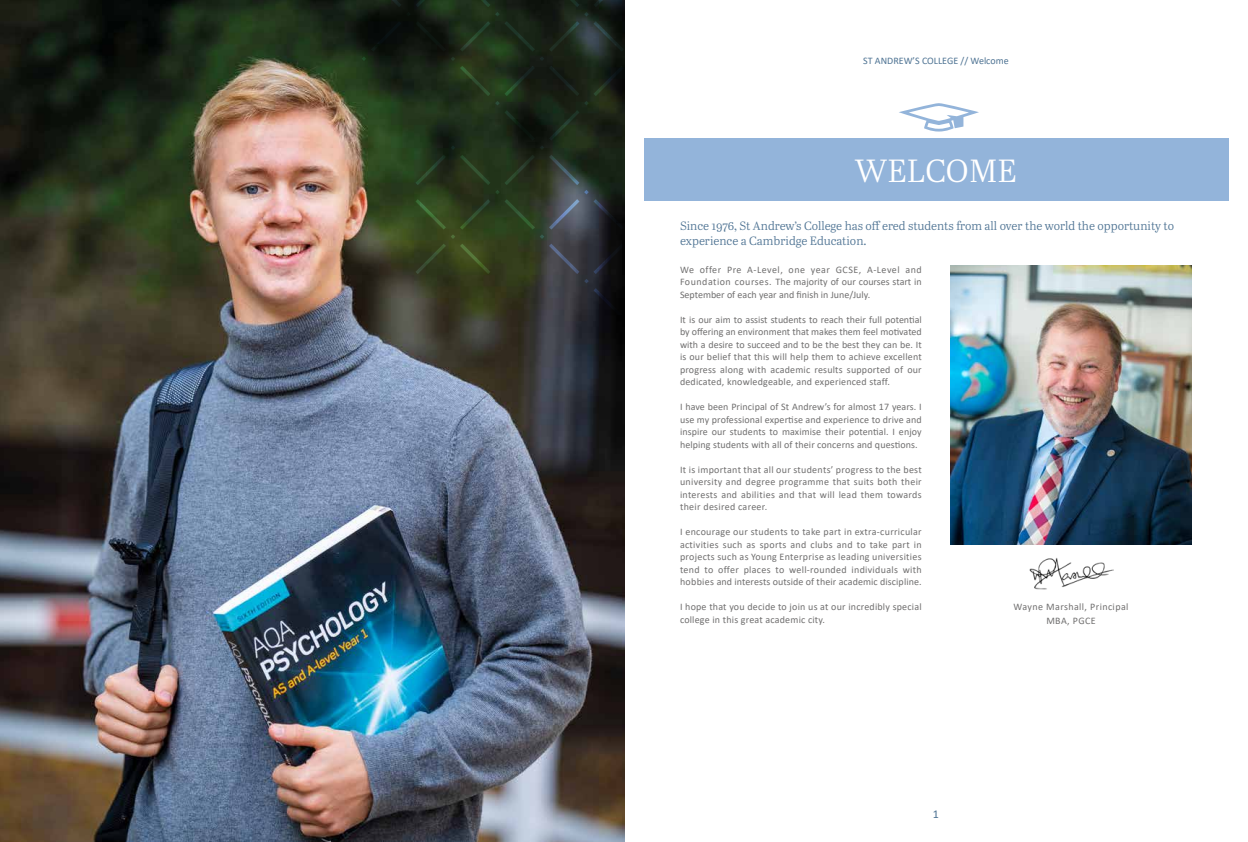
<style>
.page{position:relative;width:1248px;height:842px;background:#fff}
.page>*{position:absolute;margin:0;border:0;box-sizing:border-box;transform-origin:0 0}
.t1{font:32px "Abril Text Lt";color:#fff}
.t2{font:12px/14.4px "Abril Text Lt";color:#4e7393}
.t3{font:12px "Calibri";color:#4e7393}
.t4{font:10px/12.5px "Calibri";letter-spacing:.02em;color:#706f6f;text-align:justify}
.t5{font:10px/14px "Calibri";letter-spacing:.04em;color:#706f6f;text-align:center}
.t6{font:10px "Calibri";color:#4e7393}
</style>
<div class="page">
<div style="left:643px;top:138px;width:584px;height:62px;background:#93b4da"></div>
<svg style="left:899px;top:103px;width:79px;height:29px"></svg>
<img style="left:950px;top:265px;width:241px;height:279px">
<img style="left:1029px;top:558px;width:83px;height:31px">
<img style="left:0;top:0;width:624px;height:842px">
<svg style="left:593px;top:21px;width:31px;height:31px"></svg>
<svg style="left:549px;top:0;width:75px;height:16px"></svg>
<svg style="left:593px;top:66px;width:31px;height:30px"></svg>
<svg style="left:549px;top:21px;width:30px;height:31px"></svg>
<svg style="left:584px;top:101px;width:4px;height:4px"></svg>
<svg style="left:549px;top:66px;width:30px;height:30px"></svg>
<svg style="left:539px;top:56px;width:5px;height:5px"></svg>
<svg style="left:504px;top:21px;width:31px;height:31px"></svg>
<svg style="left:460px;top:0;width:39px;height:17px"></svg>
<svg style="left:549px;top:110px;width:30px;height:31px"></svg>
<svg style="left:504px;top:66px;width:31px;height:30px"></svg>
<svg style="left:460px;top:21px;width:30px;height:31px"></svg>
<svg style="left:593px;top:199px;width:31px;height:31px"></svg>
<svg style="left:549px;top:155px;width:30px;height:30px"></svg>
<svg style="left:495px;top:101px;width:49px;height:49px"></svg>
<svg style="left:460px;top:66px;width:30px;height:30px"></svg>
<svg style="left:450px;top:56px;width:5px;height:5px"></svg>
<div style="left:415px;top:21px;width:31px;height:31px;background:#0d120c;border-radius:2px"></div>
<svg style="left:371px;top:0;width:75px;height:17px"></svg>
<svg style="left:593px;top:244px;width:31px;height:30px"></svg>
<svg style="left:504px;top:155px;width:31px;height:30px"></svg>
<div style="left:371px;top:21px;width:30px;height:31px;background:#080c0a;border-radius:2px"></div>
<svg style="left:584px;top:279px;width:40px;height:40px"></svg>
<svg style="left:549px;top:244px;width:30px;height:30px"></svg>
<svg style="left:539px;top:190px;width:49px;height:49px"></svg>
<svg style="left:504px;top:199px;width:31px;height:31px"></svg>
<svg style="left:495px;top:190px;width:4px;height:4px"></svg>
<svg style="left:460px;top:155px;width:30px;height:30px"></svg>
<svg style="left:450px;top:145px;width:5px;height:5px"></svg>
<svg style="left:361px;top:56px;width:5px;height:5px"></svg>
<svg style="left:460px;top:199px;width:30px;height:31px"></svg>
<svg style="left:415px;top:155px;width:31px;height:30px"></svg>
<svg style="left:460px;top:244px;width:30px;height:30px"></svg>
<svg style="left:415px;top:199px;width:40px;height:40px"></svg>
<svg style="left:415px;top:244px;width:31px;height:30px"></svg>
<p class="t6" style="left:863px;top:54px;width:147px">ST ANDREW’S COLLEGE // Welcome</p>
<h1 class="t1" style="left:854px;top:147px;width:163px">WELCOME</h1>
<p class="t2" style="left:680px;top:218px;width:495px">Since 1976, St Andrew’s College has off ered students from all over the world the opportunity to experience a Cambridge Education.</p>
<p class="t4" style="left:680px;top:263px;width:243px">We offer Pre A-Level, one year GCSE, A-Level and Foundation courses. The majority of our courses start in September of each year and finish in June/July.</p>
<p class="t4" style="left:680px;top:313px;width:243px">It is our aim to assist students to reach their full potential by offering an environment that makes them feel motivated with a desire to succeed and to be the best they can be. It is our belief that this will help them to achieve excellent progress along with academic results supported of our dedicated, knowledgeable, and experienced staff.</p>
<p class="t4" style="left:680px;top:400px;width:243px">I have been Principal of St Andrew’s for almost 17 years. I use my professional expertise and experience to drive and inspire our students to maximise their potential. I enjoy helping students with all of their concerns and questions.</p>
<p class="t4" style="left:680px;top:463px;width:243px">It is important that all our students’ progress to the best university and degree programme that suits both their interests and abilities and that will lead them towards their desired career.</p>
<p class="t4" style="left:680px;top:525px;width:243px">I encourage our students to take part in extra-curricular activities such as sports and clubs and to take part in projects such as Young Enterprise as leading universities tend to offer places to well-rounded individuals with hobbies and interests outside of their academic discipline.</p>
<p class="t4" style="left:680px;top:600px;width:243px">I hope that you decide to join us at our incredibly special college in this great academic city.</p>
<p class="t5" style="left:1013px;top:600px;width:116px">Wayne Marshall, Principal<br>MBA, PGCE</p>
<p class="t3" style="left:932px;top:806px;width:8px">1</p>
</div>
